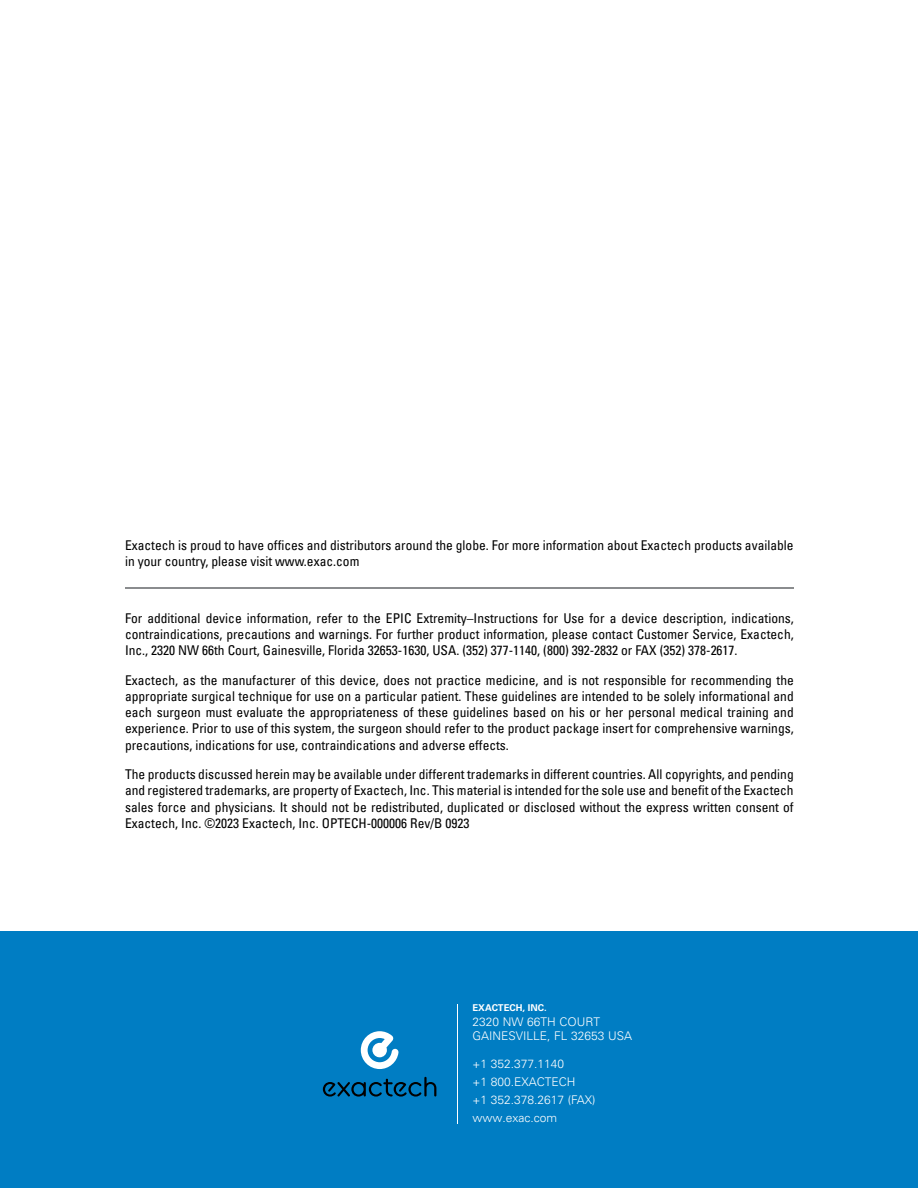
<style>
.page{position:relative;width:918px;height:1188px;background:#fff}
.page>*{position:absolute;margin:0;border:0;box-sizing:border-box;transform-origin:0 0}
.t1{font:condensed 13.5px/16.2px "Univers LT Std";color:#000;text-align:justify}
.t2{font:300 12px/18px "Univers LT Std";color:#fff}
.t3{font:700 9.45px "Univers LT Std";color:#fff}
</style>
<div class="page">
<div style="left:0;top:932px;width:918px;height:256px;background:#007dc3"></div>
<hr style="left:457px;top:1004px;width:1px;height:120px;background:#fff">
<svg style="left:323px;top:1077px;width:113px;height:20px"></svg>
<svg style="left:361px;top:1031px;width:38px;height:38px"></svg>
<hr style="left:125px;top:587px;width:669px;height:2px;background:#8a8c8e">
<p class="t1" style="left:125px;top:537px;width:670px">Exactech is proud to have offices and distributors around the globe. For more information about Exactech products available in your country, please visit www.exac.com</p>
<p class="t1" style="left:125px;top:610px;width:670px">For additional device information, refer to the EPIC Extremity–Instructions for Use for a device description, indications, contraindications, precautions and warnings. For further product information, please contact Customer Service, Exactech, Inc., 2320 NW 66th Court, Gainesville, Florida 32653-1630, USA. (352) 377-1140, (800) 392-2832 or FAX (352) 378-2617.</p>
<p class="t1" style="left:125px;top:672px;width:670px">Exactech, as the manufacturer of this device, does not practice medicine, and is not responsible for recommending the appropriate surgical technique for use on a particular patient. These guidelines are intended to be solely informational and each surgeon must evaluate the appropriateness of these guidelines based on his or her personal medical training and experience. Prior to use of this system, the surgeon should refer to the product package insert for comprehensive warnings, precautions, indications for use, contraindications and adverse effects.</p>
<p class="t1" style="left:125px;top:766px;width:670px">The products discussed herein may be available under different trademarks in different countries. All copyrights, and pending and registered trademarks, are property of Exactech, Inc. This material is intended for the sole use and benefit of the Exactech sales force and physicians. It should not be redistributed, duplicated or disclosed without the express written consent of Exactech, Inc. ©2023 Exactech, Inc. OPTECH-000006 Rev/B 0923</p>
<p class="t3" style="left:472px;top:1002px;width:76px">EXACTECH, INC.</p>
<p class="t2" style="left:472px;top:1014px;width:161px;line-height:14.4px">2320 NW 66TH COURT<br>GAINESVILLE, FL 32653 USA</p>
<p class="t2" style="left:472px;top:1055px;width:124px">+1 352.377.1140<br>+1 800.EXACTECH<br>+1 352.378.2617 (FAX) www.exac.com</p>
</div>
